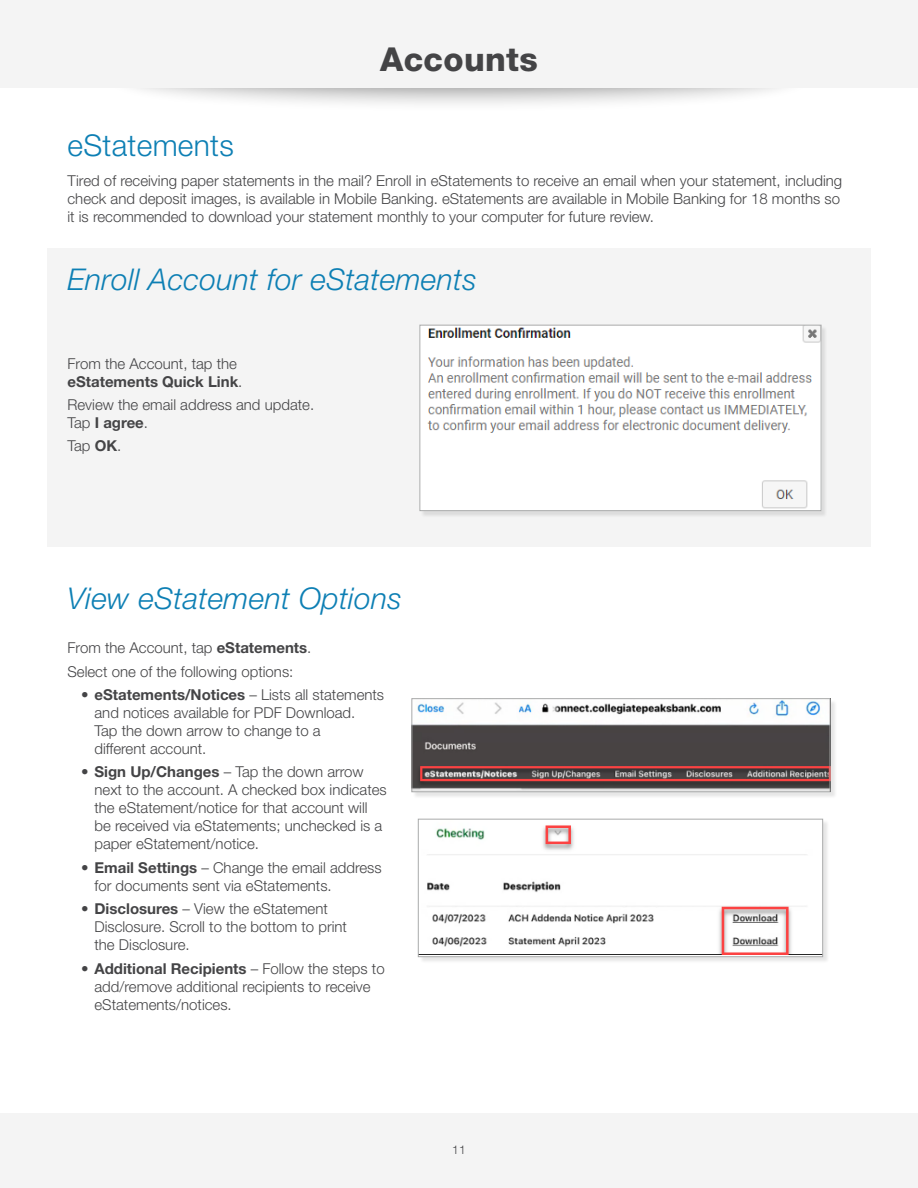
<style>
.page{position:relative;width:918px;height:1188px;background:#fff}
.page>*{position:absolute;margin:0;border:0;box-sizing:border-box;transform-origin:0 0}
.t1{font:800 33px "Helvetica Neue LT Std";letter-spacing:.01em;color:#444446}
.t2{font:italic 300 30px "Helvetica Neue LT Std";letter-spacing:.01em;color:#0d7fb4}
.t3{font:300 30px "Helvetica Neue LT Std";letter-spacing:.01em;color:#0d7fb4}
.t4{font:300 15px/18px "Helvetica Neue LT Std";color:#444446}
.t5{font:300 12px "Helvetica Neue LT Std";color:#444446}
.s1{font-weight:700}
</style>
<div class="page">
<div style="left:0;top:1113px;width:918px;height:75px;background:#f4f4f4"></div>
<div style="left:98px;top:6px;width:722px;height:107px;background:#000;opacity:.4"></div>
<div style="left:0;top:0;width:918px;height:88px;background:#f4f4f4"></div>
<div style="left:47px;top:249px;width:824px;height:298px;background:#f4f4f4"></div>
<div style="left:421px;top:326px;width:407px;height:191px;background:#000;opacity:.1"></div>
<img style="left:422px;top:327px;width:397px;height:182px">
<div style="left:420px;top:325px;width:401px;height:186px;border:1px solid #a9aaaa"></div>
<div style="left:413px;top:699px;width:424px;height:100px;background:#000;opacity:.1"></div>
<img style="left:414px;top:700px;width:414px;height:90px">
<div style="left:412px;top:698px;width:418px;height:94px;border:1px solid #a9aaaa"></div>
<div style="left:419px;top:820px;width:410px;height:144px;background:#000;opacity:.1"></div>
<img style="left:420px;top:821px;width:401px;height:134px">
<div style="left:418px;top:819px;width:405px;height:138px;border:1px solid #a9aaaa"></div>
<h2 class="t3" style="left:68px;top:127px;width:168px">eStatements</h2>
<h1 class="t1" style="left:380px;top:39px;width:159px">Accounts</h1>
<p class="t4" style="left:68px;top:172px;width:776px">Tired of receiving paper statements in the mail? Enroll in eStatements to receive an email when your statement, including check and deposit images, is available in Mobile Banking. eStatements are available in Mobile Banking for 18 months so it is recommended to download your statement monthly to your computer for future review.</p>
<h2 class="t2" style="left:68px;top:262px;width:411px">Enroll Account for eStatements</h2>
<p class="t4" style="left:68px;top:354px;width:174px">From the Account, tap the <span class="s1">eStatements Quick Link</span>.</p>
<p class="t4" style="left:68px;top:395px;width:245px">Review the email address and update.<br>Tap <span class="s1">I agree</span>.</p>
<p class="t4" style="left:68px;top:437px;width:52px">Tap <span class="s1">OK</span>.</p>
<h2 class="t2" style="left:68px;top:580px;width:336px">View eStatement Options</h2>
<p class="t4" style="left:68px;top:636px;width:243px;line-height:23.4px">From the Account, tap <span class="s1">eStatements</span>.<br>Select one of the following options:</p>
<p class="t4" style="left:94px;top:685px;width:291px;text-indent:-14px">• <span class="s1">eStatements/Notices</span> – Lists all statements and notices available for PDF Download.<br>Tap the down arrow to change to a<br>different account.</p>
<p class="t4" style="left:94px;top:763px;width:294px;text-indent:-14px">• <span class="s1">Sign Up/Changes</span> – Tap the down arrow next to the account. A checked box indicates the eStatement/notice for that account will be received via eStatements; unchecked is a paper eStatement/notice.</p>
<p class="t4" style="left:94px;top:858px;width:289px;text-indent:-14px">• <span class="s1">Email Settings</span> – Change the email address for documents sent via eStatements.</p>
<p class="t4" style="left:94px;top:899px;width:254px;text-indent:-14px">• <span class="s1">Disclosures</span> – View the eStatement<br>Disclosure. Scroll to the bottom to print the Disclosure.</p>
<p class="t4" style="left:94px;top:959px;width:292px;text-indent:-14px">• <span class="s1">Additional Recipients</span> – Follow the steps to add/remove additional recipients to receive eStatements/notices.</p>
<p class="t5" style="left:452px;top:1142px;width:15px">11</p>
</div>
